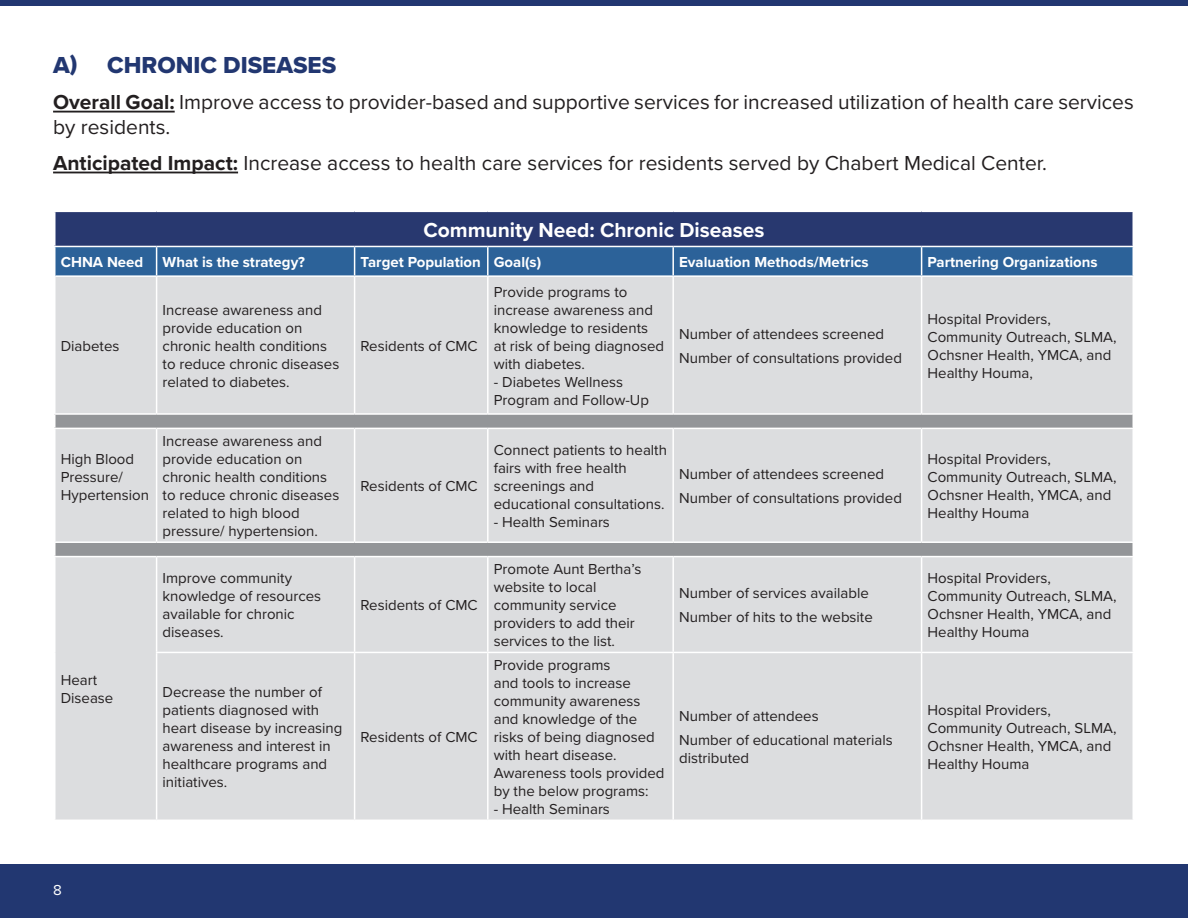
<style>
.page{position:relative;width:1188px;height:918px;background:#fff}
.page>*{position:absolute;margin:0;border:0;box-sizing:border-box;transform-origin:0 0}
.t1{font:24px "Proxima Nova Extrabld";color:#223771}
.t2{font:21px/25.2px "Proxima Nova";color:#231f20}
.t3{font:700 21px "Proxima Nova";color:#fff}
.t4{font:15px/18px "Proxima Nova";color:#231f20}
.t5{font:700 15px "Proxima Nova";color:#fff}
.t6{font:15px "Proxima Nova";color:#fff}
.s1{font-weight:700}
</style>
<div class="page">
<div style="left:0;top:0;width:1188px;height:5px;background:#223771"></div>
<div style="left:0;top:864px;width:1188px;height:54px;background:#223771"></div>
<hr style="left:53px;top:111px;width:122px;height:2px;background:#231f20">
<hr style="left:53px;top:172px;width:185px;height:1px;background:#231f20">
<div style="left:55px;top:211px;width:1078px;height:35px;background:#28386f"></div>
<div style="left:56px;top:277px;width:1076px;height:264px;background:#dcdddf"></div>
<div style="left:55px;top:414px;width:1078px;height:14px;background:#939598"></div>
<div style="left:55px;top:542px;width:1078px;height:15px;background:#939598"></div>
<div style="left:56px;top:557px;width:1076px;height:263px;background:#dcdddf"></div>
<hr style="left:54px;top:211px;width:103px;height:1px;background:#fff">
<hr style="left:54px;top:212px;width:2px;height:34px;background:#fff">
<hr style="left:157px;top:211px;width:198px;height:1px;background:#fff">
<hr style="left:355px;top:211px;width:133px;height:1px;background:#fff">
<hr style="left:488px;top:211px;width:185px;height:1px;background:#fff">
<hr style="left:673px;top:211px;width:249px;height:1px;background:#fff">
<hr style="left:922px;top:211px;width:212px;height:1px;background:#fff">
<hr style="left:1132px;top:212px;width:2px;height:34px;background:#fff">
<hr style="left:156px;top:429px;width:1px;height:112px;background:#fff">
<hr style="left:354px;top:429px;width:1px;height:112px;background:#fff">
<hr style="left:487px;top:429px;width:2px;height:112px;background:#fff">
<hr style="left:672px;top:429px;width:2px;height:112px;background:#fff">
<hr style="left:921px;top:429px;width:1px;height:112px;background:#fff">
<svg style="left:55px;top:246px;width:1078px;height:30px;background:#3a6c9f"></svg>
<hr style="left:1132px;top:247px;width:2px;height:28px;background:#fff">
<hr style="left:156px;top:277px;width:1px;height:136px;background:#fff">
<hr style="left:354px;top:277px;width:1px;height:136px;background:#fff">
<hr style="left:487px;top:277px;width:2px;height:136px;background:#fff">
<hr style="left:672px;top:277px;width:2px;height:136px;background:#fff">
<hr style="left:921px;top:277px;width:1px;height:136px;background:#fff">
<hr style="left:156px;top:557px;width:1px;height:95px;background:#fff">
<hr style="left:354px;top:557px;width:1px;height:95px;background:#fff">
<hr style="left:487px;top:557px;width:2px;height:95px;background:#fff">
<hr style="left:672px;top:557px;width:2px;height:95px;background:#fff">
<hr style="left:921px;top:557px;width:1px;height:95px;background:#fff">
<hr style="left:156px;top:652px;width:199px;height:1px;background:#fff">
<hr style="left:355px;top:652px;width:133px;height:1px;background:#fff">
<hr style="left:488px;top:652px;width:185px;height:1px;background:#fff">
<hr style="left:673px;top:652px;width:249px;height:1px;background:#fff">
<hr style="left:922px;top:652px;width:212px;height:1px;background:#fff">
<hr style="left:156px;top:653px;width:1px;height:167px;background:#fff">
<hr style="left:354px;top:653px;width:1px;height:167px;background:#fff">
<hr style="left:487px;top:653px;width:2px;height:167px;background:#fff">
<hr style="left:672px;top:653px;width:2px;height:167px;background:#fff">
<hr style="left:921px;top:653px;width:1px;height:167px;background:#fff">
<hr style="left:54px;top:413px;width:103px;height:2px;background:#fff">
<svg style="left:54px;top:415px;width:2px;height:13px"></svg>
<hr style="left:157px;top:413px;width:198px;height:2px;background:#fff">
<hr style="left:355px;top:413px;width:133px;height:2px;background:#fff">
<hr style="left:488px;top:413px;width:185px;height:2px;background:#fff">
<hr style="left:673px;top:413px;width:249px;height:2px;background:#fff">
<hr style="left:922px;top:413px;width:212px;height:2px;background:#fff">
<svg style="left:1132px;top:415px;width:1px;height:13px"></svg>
<hr style="left:54px;top:428px;width:103px;height:1px;background:#fff">
<hr style="left:157px;top:428px;width:198px;height:1px;background:#fff">
<hr style="left:355px;top:428px;width:133px;height:1px;background:#fff">
<hr style="left:488px;top:428px;width:185px;height:1px;background:#fff">
<hr style="left:673px;top:428px;width:249px;height:1px;background:#fff">
<hr style="left:922px;top:428px;width:212px;height:1px;background:#fff">
<hr style="left:54px;top:541px;width:103px;height:2px;background:#fff">
<svg style="left:54px;top:543px;width:2px;height:13px"></svg>
<hr style="left:157px;top:541px;width:198px;height:2px;background:#fff">
<hr style="left:355px;top:541px;width:133px;height:2px;background:#fff">
<hr style="left:488px;top:541px;width:185px;height:2px;background:#fff">
<hr style="left:673px;top:541px;width:249px;height:2px;background:#fff">
<hr style="left:922px;top:541px;width:212px;height:2px;background:#fff">
<svg style="left:1132px;top:543px;width:1px;height:13px"></svg>
<hr style="left:54px;top:556px;width:103px;height:1px;background:#fff">
<hr style="left:157px;top:556px;width:198px;height:1px;background:#fff">
<hr style="left:355px;top:556px;width:133px;height:1px;background:#fff">
<hr style="left:488px;top:556px;width:185px;height:1px;background:#fff">
<hr style="left:673px;top:556px;width:249px;height:1px;background:#fff">
<hr style="left:922px;top:556px;width:212px;height:1px;background:#fff">
<p class="t1" style="left:53px;top:47px;width:285px">A) CHRONIC DISEASES</p>
<p class="t2" style="left:53px;top:88px;width:1082px"><span class="s1">Overall Goal:</span> Improve access to provider-based and supportive services for increased utilization of health care services by residents.</p>
<p class="t2" style="left:53px;top:149px;width:995px"><span class="s1">Anticipated Impact:</span> Increase access to health care services for residents served by Chabert Medical Center.</p>
<p class="t3" style="left:423px;top:215px;width:343px">Community Need: Chronic Diseases</p>
<p class="t5" style="left:61px;top:251px;width:84px">CHNA Need</p>
<p class="t5" style="left:163px;top:251px;width:144px">What is the strategy?</p>
<p class="t5" style="left:361px;top:251px;width:122px">Target Population</p>
<p class="t5" style="left:494px;top:251px;width:49px">Goal(s)</p>
<p class="t5" style="left:679px;top:251px;width:191px">Evaluation Methods/Metrics</p>
<p class="t5" style="left:928px;top:251px;width:172px">Partnering Organizations</p>
<p class="t4" style="left:61px;top:336px;width:60px">Diabetes</p>
<p class="t4" style="left:163px;top:300px;width:178px">Increase awareness and provide education on chronic health conditions to reduce chronic diseases related to diabetes.</p>
<p class="t4" style="left:61px;top:450px;width:75px">High Blood<br>Pressure/</p>
<p class="t4" style="left:61px;top:486px;width:90px">Hypertension</p>
<p class="t4" style="left:163px;top:432px;width:178px">Increase awareness and provide education on chronic health conditions to reduce chronic diseases related to high blood pressure/ hypertension.</p>
<p class="t4" style="left:163px;top:569px;width:160px">Improve community knowledge of resources available for chronic diseases.</p>
<p class="t4" style="left:61px;top:671px;width:54px">Heart<br>Disease</p>
<p class="t4" style="left:163px;top:683px;width:181px">Decrease the number of patients diagnosed with heart disease by increasing awareness and interest in healthcare programs and initiatives.</p>
<p class="t4" style="left:361px;top:336px;width:119px">Residents of CMC</p>
<p class="t4" style="left:361px;top:477px;width:119px">Residents of CMC</p>
<p class="t4" style="left:361px;top:596px;width:119px">Residents of CMC</p>
<p class="t4" style="left:361px;top:728px;width:119px">Residents of CMC</p>
<p class="t4" style="left:494px;top:282px;width:172px">Provide programs to increase awareness and knowledge to residents<br>at risk of being diagnosed with diabetes.</p>
<p class="t4" style="left:494px;top:372px;width:157px">- Diabetes Wellness<br>Program and Follow-Up</p>
<p class="t4" style="left:679px;top:324px;width:206px">Number of attendees screened</p>
<p class="t4" style="left:679px;top:348px;width:224px">Number of consultations provided</p>
<p class="t4" style="left:494px;top:441px;width:175px">Connect patients to health fairs with free health screenings and</p>
<p class="t4" style="left:494px;top:495px;width:172px">educational consultations.</p>
<p class="t4" style="left:494px;top:513px;width:118px">- Health Seminars</p>
<p class="t4" style="left:679px;top:465px;width:206px">Number of attendees screened</p>
<p class="t4" style="left:679px;top:489px;width:224px">Number of consultations provided</p>
<p class="t4" style="left:494px;top:560px;width:149px">Promote Aunt Bertha’s website to local community service providers to add their services to the list.</p>
<p class="t4" style="left:494px;top:656px;width:172px">Provide programs<br>and tools to increase community awareness and knowledge of the risks of being diagnosed with heart disease.<br>Awareness tools provided by the below programs:</p>
<p class="t4" style="left:494px;top:800px;width:118px">- Health Seminars</p>
<p class="t4" style="left:679px;top:584px;width:191px">Number of services available</p>
<p class="t4" style="left:679px;top:608px;width:195px">Number of hits to the website</p>
<p class="t4" style="left:679px;top:707px;width:141px">Number of attendees</p>
<p class="t4" style="left:679px;top:731px;width:215px">Number of educational materials distributed</p>
<p class="t4" style="left:928px;top:309px;width:190px">Hospital Providers,<br>Community Outreach, SLMA,<br>Ochsner Health, YMCA, and<br>Healthy Houma,</p>
<p class="t4" style="left:928px;top:450px;width:190px">Hospital Providers,<br>Community Outreach, SLMA,<br>Ochsner Health, YMCA, and<br>Healthy Houma</p>
<p class="t4" style="left:928px;top:569px;width:190px">Hospital Providers,<br>Community Outreach, SLMA,<br>Ochsner Health, YMCA, and<br>Healthy Houma</p>
<p class="t4" style="left:928px;top:701px;width:190px">Hospital Providers,<br>Community Outreach, SLMA,<br>Ochsner Health, YMCA, and<br>Healthy Houma</p>
<p class="t6" style="left:53px;top:878px;width:10px">8</p>
</div>
